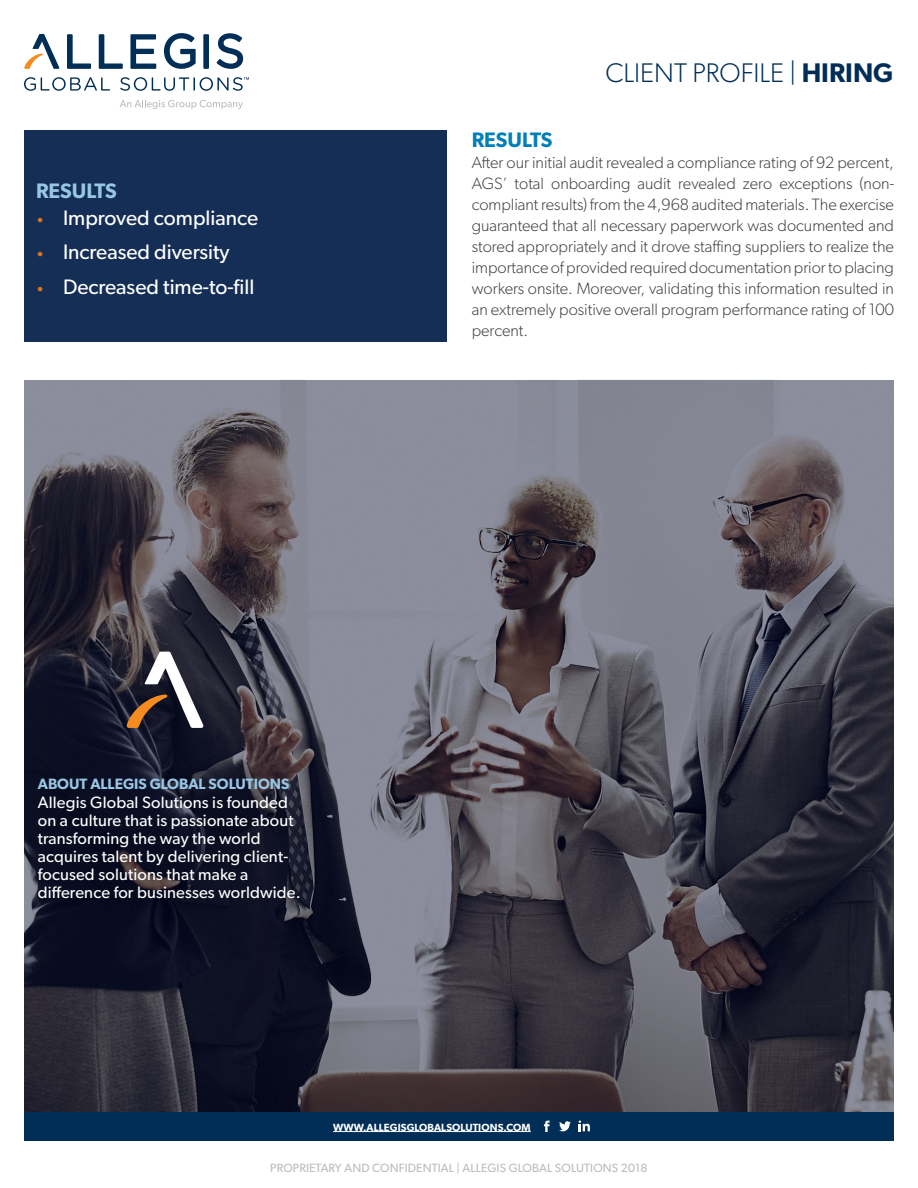
<style>
.page{position:relative;width:918px;height:1188px;background:#fff}
.page>*{position:absolute;margin:0;border:0;box-sizing:border-box;transform-origin:0 0}
.t1{font:300 27px "Gibson";color:#002e57}
.t2{font:21px "Gibson";color:#fff}
.t3{font:600 21px "Gibson";color:#007fb9}
.t4{font:600 21px "Gibson";color:#97c7e5}
.t5{font:300 16.5px/21px "Gibson";color:#414042;text-align:justify}
.t6{font:16.5px/18px "Gibson";letter-spacing:.01em;color:#fff}
.t7{font:600 15px "Gibson";color:#97c7e5}
.t8{font:12px "Gibson";letter-spacing:.01em;color:#bcbcbc}
.t9{font:600 10.5px "Gibson";letter-spacing:.01em;color:#fff}
.s1{font-weight:600;font-size:13.5px;color:#de751c}
.s2{font-weight:600}
</style>
<div class="page">
<svg style="left:67px;top:34px;width:24px;height:35px"></svg>
<svg style="left:99px;top:34px;width:24px;height:35px"></svg>
<svg style="left:130px;top:34px;width:26px;height:35px"></svg>
<svg style="left:164px;top:33px;width:32px;height:36px"></svg>
<div style="left:203px;top:34px;width:6px;height:35px;background:#002e56"></div>
<svg style="left:217px;top:33px;width:26px;height:36px"></svg>
<svg style="left:24px;top:34px;width:35px;height:35px"></svg>
<svg style="left:24px;top:77px;width:86px;height:14px"></svg>
<svg style="left:120px;top:77px;width:129px;height:14px"></svg>
<svg style="left:120px;top:100px;width:123px;height:9px"></svg>
<img style="left:24px;top:380px;width:870px;height:732px">
<svg style="left:127px;top:652px;width:77px;height:76px"></svg>
<div style="left:24px;top:1112px;width:870px;height:29px;background:#002e57"></div>
<hr style="left:333px;top:1131px;width:198px;height:1px;background:#fff">
<svg style="left:559px;top:1121px;width:12px;height:10px"></svg>
<svg style="left:544px;top:1121px;width:6px;height:11px"></svg>
<svg style="left:579px;top:1120px;width:11px;height:11px"></svg>
<div style="left:24px;top:130px;width:422px;height:212px;background:#152e55"></div>
<p class="t4" style="left:36px;top:178px;width:82px">RESULTS</p>
<p class="t2" style="left:36px;top:205px;width:224px"><span class="s1">•</span> Improved compliance</p>
<p class="t2" style="left:36px;top:239px;width:195px"><span class="s1">•</span> Increased diversity</p>
<p class="t2" style="left:36px;top:274px;width:220px"><span class="s1">•</span> Decreased time-to-fill</p>
<h1 class="t1" style="left:605px;top:56px;width:290px">CLIENT PROFILE | <span class="s2">HIRING</span></h1>
<p class="t3" style="left:472px;top:127px;width:82px">RESULTS</p>
<p class="t5" style="left:472px;top:152px;width:424px">After our initial audit revealed a compliance rating of 92 percent, AGS’ total onboarding audit revealed zero exceptions (non&shy;compliant results) from the 4,968 audited materials. The exercise guaranteed that all necessary paperwork was documented and stored appropriately and it drove staffing suppliers to realize the importance of provided required documentation prior to placing workers onsite. Moreover, validating this information resulted in an extremely positive overall program performance rating of 100 percent.</p>
<p class="t7" style="left:38px;top:775px;width:253px">ABOUT ALLEGIS GLOBAL SOLUTIONS</p>
<p class="t6" style="left:38px;top:793px;width:264px">Allegis Global Solutions is founded on a culture that is passionate about transforming the way the world acquires talent by delivering client&shy;focused solutions that make a difference for businesses worldwide.</p>
<p class="t9" style="left:333px;top:1121px;width:199px">WWW.ALLEGISGLOBALSOLUTIONS.COM</p>
<p class="t8" style="left:270px;top:1161px;width:379px">PROPRIETARY AND CONFIDENTIAL | ALLEGIS GLOBAL SOLUTIONS 2018</p>
</div>
